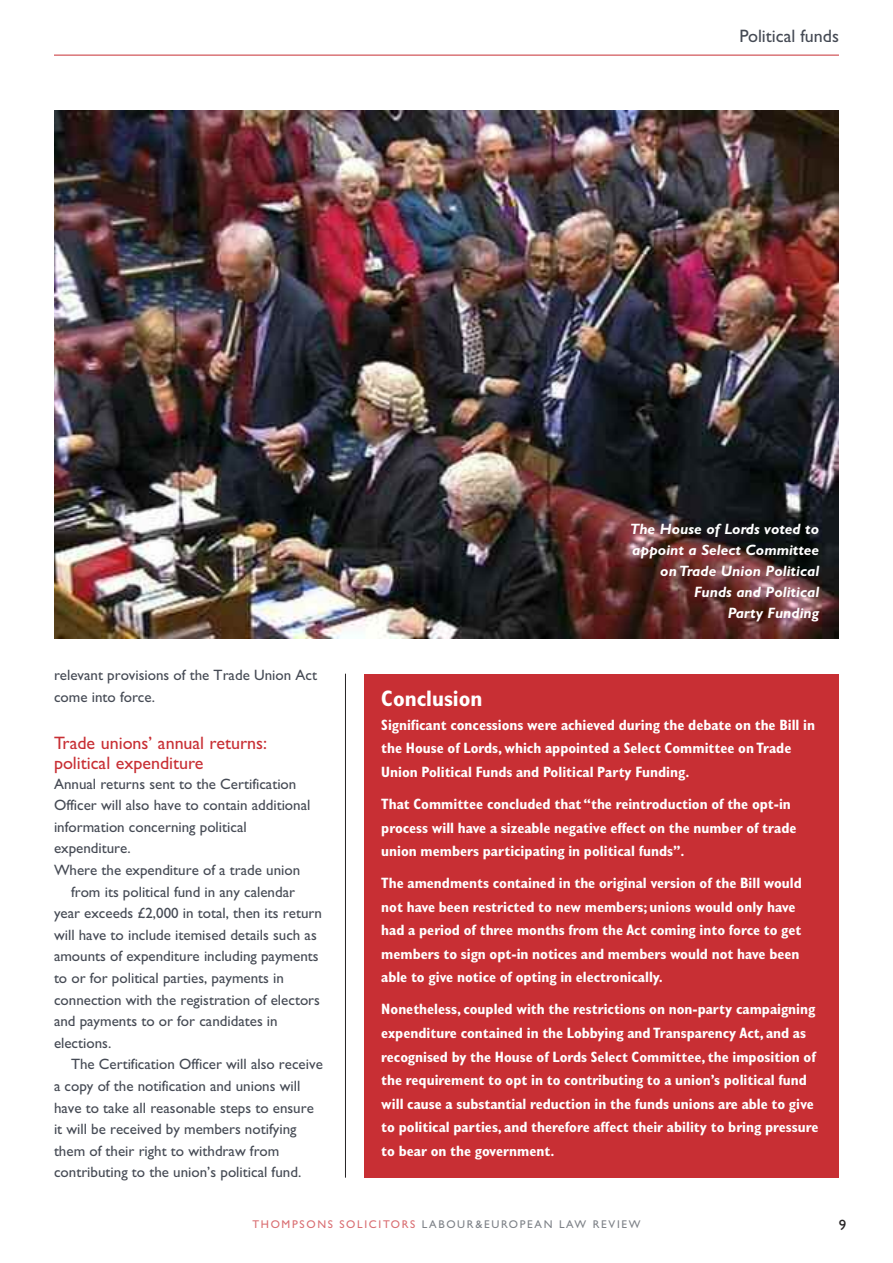
<style>
.page{position:relative;width:893px;height:1263px;background:#fff}
.page>*{position:absolute;margin:0;border:0;box-sizing:border-box;transform-origin:0 0}
.t1{font:700 condensed 22.5px "Gill Sans";color:#fff}
.t2{font:18px/19.5px "Gill Sans";color:#c82f34}
.t3{font:18px "Gill Sans";color:#454a54}
.t4{font:700 condensed 15px/23.5px "Gill Sans";color:#fff}
.t5{font:15px/21.6px "M Gill Sans";color:#454a54}
.t6{font:italic 700 15px/21px "Gill Sans";color:#fff;text-align:right}
.t7{font:15px "Gill Sans";color:#272526}
.t8{font:11.25px "Gill Sans";letter-spacing:.15em;color:#7d8187}
.s1{color:#d96d71}
</style>
<div class="page">
<img style="left:54px;top:111px;width:785px;height:528px">
<hr style="left:54px;top:55px;width:785px;height:1px;background:#c82f34">
<hr style="left:345px;top:674px;width:1px;height:504px;background:#272526">
<div style="left:364px;top:674px;width:475px;height:504px;background:#c82f34"></div>
<p class="t3" style="left:739px;top:29px;width:101px">Political funds</p>
<p class="t5" style="left:54px;top:666px;width:264px">relevant provisions of the Trade Union Act come into force.</p>
<p class="t2" style="left:54px;top:733px;width:214px">Trade unions’ annual returns: political expenditure</p>
<p class="t5" style="left:54px;top:774px;width:244px">Annual returns sent to the Certification</p>
<p class="t5" style="left:54px;top:796px;width:258px">Officer will also have to contain additional</p>
<p class="t5" style="left:54px;top:817px;width:194px">information concerning political</p>
<p class="t5" style="left:54px;top:839px;width:78px">expenditure.</p>
<p class="t5" style="left:54px;top:861px;width:248px">Where the expenditure of a trade union</p>
<p class="t5" style="left:71px;top:882px;width:226px">from its political fund in any calendar</p>
<p class="t5" style="left:54px;top:904px;width:269px">year exceeds £2,000 in total, then its return</p>
<p class="t5" style="left:54px;top:925px;width:264px">will have to include itemised details such as</p>
<p class="t5" style="left:54px;top:947px;width:266px">amounts of expenditure including payments</p>
<p class="t5" style="left:54px;top:969px;width:232px">to or for political parties, payments in</p>
<p class="t5" style="left:54px;top:990px;width:267px">connection with the registration of electors</p>
<p class="t5" style="left:54px;top:1012px;width:225px">and payments to or for candidates in</p>
<p class="t5" style="left:54px;top:1033px;width:59px">elections.</p>
<p class="t5" style="left:71px;top:1055px;width:253px">The Certification Officer will also receive</p>
<p class="t5" style="left:54px;top:1077px;width:248px">a copy of the notification and unions will</p>
<p class="t5" style="left:54px;top:1098px;width:261px">have to take all reasonable steps to ensure</p>
<p class="t5" style="left:54px;top:1120px;width:244px">it will be received by members notifying</p>
<p class="t5" style="left:54px;top:1141px;width:227px">them of their right to withdraw from</p>
<p class="t5" style="left:54px;top:1163px;width:249px">contributing to the union’s political fund.</p>
<p class="t6" style="left:630px;top:518px;width:191px">The House of Lords voted to appoint a Select Committee on Trade Union Political<br>Funds and Political<br>Party Funding</p>
<h1 class="t1" style="left:381px;top:685px;width:103px">Conclusion</h1>
<p class="t4" style="left:381px;top:713px;width:435px">Significant concessions were achieved during the debate on the Bill in the House of Lords, which appointed a Select Committee on Trade<br>Union Political Funds and Political Party Funding.</p>
<p class="t4" style="left:381px;top:792px;width:417px">That Committee concluded that “the reintroduction of the opt-in process will have a sizeable negative effect on the number of trade union members participating in political funds”.</p>
<p class="t4" style="left:381px;top:871px;width:422px">The amendments contained in the original version of the Bill would not have been restricted to new members; unions would only have had a period of three months from the Act coming into force to get members to sign opt-in notices and members would not have been able to give notice of opting in electronically.</p>
<p class="t4" style="left:381px;top:997px;width:439px">Nonetheless, coupled with the restrictions on non-party campaigning expenditure contained in the Lobbying and Transparency Act, and as recognised by the House of Lords Select Committee,the imposition of the requirement to opt in to contributing to a union’s political fund will cause a substantial reduction in the funds unions are able to give to political parties, and therefore affect their ability to bring pressure to bear on the government.</p>
<p class="t8" style="left:252px;top:1217px;width:390px"><span class="s1">THOMPSONS SOLICITORS</span> LABOUR&amp;EUROPEAN LAW REVIEW</p>
<p class="t7" style="left:839px;top:1220px;width:9px">9</p>
</div>
